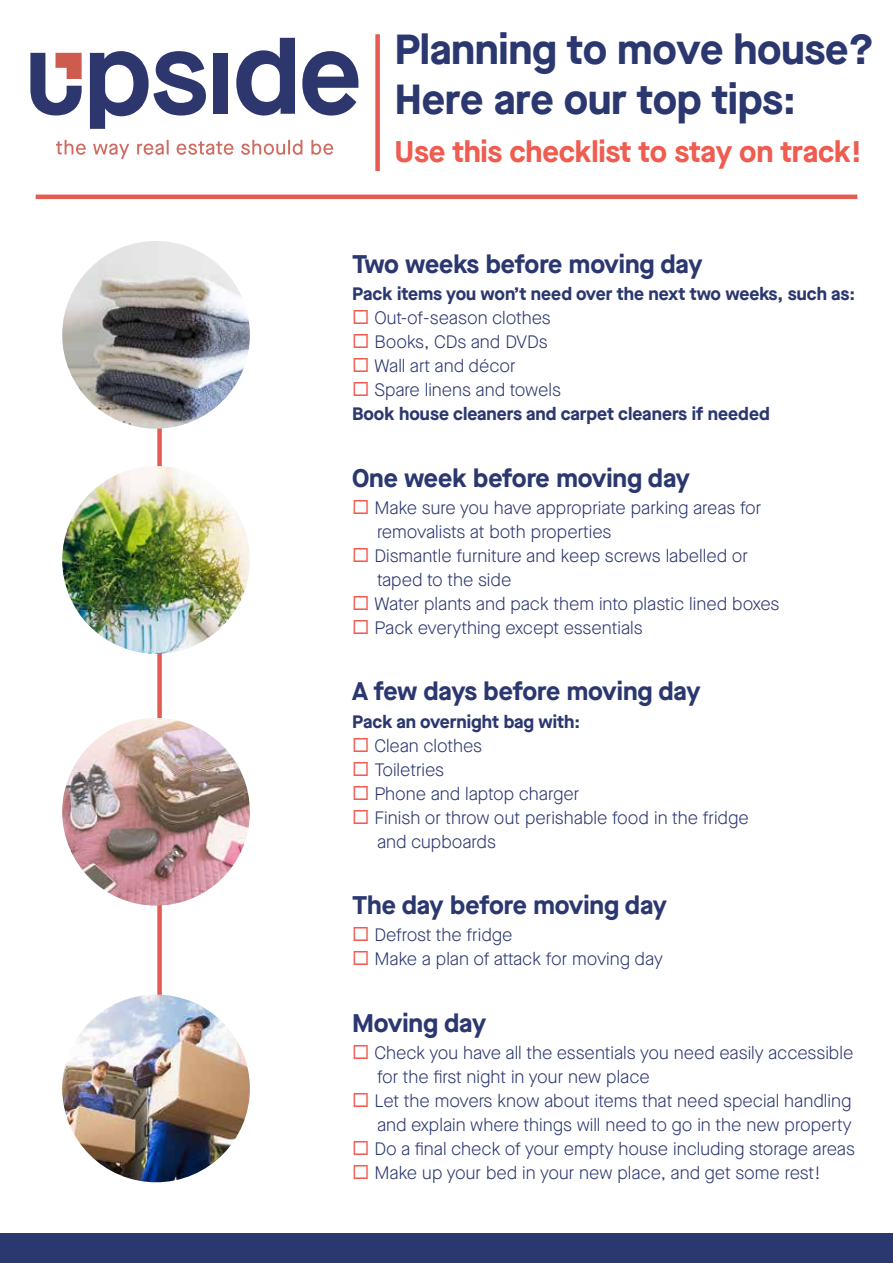
<style>
.page{position:relative;width:893px;height:1263px;background:#fff}
.page>*{position:absolute;margin:0;border:0;box-sizing:border-box;transform-origin:0 0}
.t1{font:700 42px/50.4px "Maison Neue";letter-spacing:-.01em;color:#2b376f}
.t2{font:700 29.85px "Maison Neue";letter-spacing:-.01em;color:#ef5c50}
.t3{font:700 25.5px "Maison Neue";color:#2b376f}
.t4{font:300 18px/24px "Maison Neue";color:#2b376f}
.t5{font:700 18px/24px "Maison Neue";color:#2b376f}
.s1{color:#ef5c50}
.s2{font-weight:300}
</style>
<div class="page">
<svg style="left:56px;top:140px;width:277px;height:19px"></svg>
<div style="left:213px;top:53px;width:15px;height:61px;background:#2d376e"></div>
<svg style="left:302px;top:51px;width:56px;height:65px"></svg>
<svg style="left:236px;top:38px;width:59px;height:78px"></svg>
<svg style="left:90px;top:51px;width:116px;height:78px"></svg>
<svg style="left:30px;top:53px;width:52px;height:62px"></svg>
<hr style="left:36px;top:195px;width:821px;height:4px;background:#e45c50">
<div style="left:157px;top:395px;width:5px;height:703px;background:#e45c50"></div>
<div style="left:375px;top:34px;width:5px;height:137px;background:#e45c50"></div>
<img style="left:62px;top:241px;width:188px;height:188px;border-radius:94px">
<img style="left:62px;top:466px;width:188px;height:188px;border-radius:94px">
<img style="left:62px;top:718px;width:188px;height:188px;border-radius:94px">
<img style="left:62px;top:994px;width:188px;height:188px;border-radius:94px">
<div style="left:0;top:1233px;width:893px;height:30px;background:#2b376f"></div>
<h1 class="t1" style="left:394px;top:23px;width:482px">Planning to move house?<br>Here are our top tips:</h1>
<h2 class="t2" style="left:394px;top:130px;width:469px">Use this checklist to stay on track!</h2>
<h3 class="t3" style="left:352px;top:246px;width:352px">Two weeks before moving day</h3>
<p class="t5" style="left:352px;top:281px;width:505px">Pack items you won’t need over the next two weeks, such as:</p>
<p class="t4" style="left:352px;top:306px;width:200px"><span class="s1">◻</span> Out-of-season clothes</p>
<p class="t4" style="left:352px;top:330px;width:197px"><span class="s1">◻</span> Books, CDs and DVDs</p>
<p class="t4" style="left:352px;top:354px;width:165px"><span class="s1">◻</span> Wall art and décor</p>
<p class="t5" style="left:352px;top:377px;width:419px"><span class="s1">◻</span> <span class="s2">Spare linens and towels<br></span>Book house cleaners and carpet cleaners if needed</p>
<h3 class="t3" style="left:352px;top:460px;width:339px">One week before moving day</h3>
<p class="t4" style="left:377px;top:495px;width:386px;text-indent:-25px"><span class="s1">◻</span> Make sure you have appropriate parking areas for removalists at both properties</p>
<p class="t4" style="left:377px;top:543px;width:372px;text-indent:-25px"><span class="s1">◻</span> Dismantle furniture and keep screws labelled or taped to the side</p>
<p class="t4" style="left:352px;top:591px;width:429px"><span class="s1">◻</span> Water plants and pack them into plastic lined boxes</p>
<p class="t4" style="left:352px;top:615px;width:292px"><span class="s1">◻</span> Pack everything except essentials</p>
<h3 class="t3" style="left:352px;top:673px;width:350px">A few days before moving day</h3>
<p class="t5" style="left:352px;top:709px;width:230px">Pack an overnight bag with:</p>
<p class="t4" style="left:352px;top:733px;width:132px"><span class="s1">◻</span> Clean clothes</p>
<p class="t4" style="left:352px;top:757px;width:94px"><span class="s1">◻</span> Toiletries</p>
<p class="t4" style="left:352px;top:781px;width:229px"><span class="s1">◻</span> Phone and laptop charger</p>
<p class="t4" style="left:377px;top:805px;width:373px;text-indent:-25px"><span class="s1">◻</span> Finish or throw out perishable food in the fridge and cupboards</p>
<h3 class="t3" style="left:352px;top:887px;width:316px">The day before moving day</h3>
<p class="t4" style="left:352px;top:923px;width:162px"><span class="s1">◻</span> Defrost the fridge</p>
<p class="t4" style="left:352px;top:947px;width:313px"><span class="s1">◻</span> Make a plan of attack for moving day</p>
<h3 class="t3" style="left:352px;top:1005px;width:136px">Moving day</h3>
<p class="t4" style="left:377px;top:1041px;width:478px;text-indent:-25px"><span class="s1">◻</span> Check you have all the essentials you need easily accessible for the first night in your new place</p>
<p class="t4" style="left:352px;top:1089px;width:501px;text-align:right"><span class="s1">◻</span> Let the movers know about items that need special handling and explain where things will need to go in the new property</p>
<p class="t4" style="left:352px;top:1137px;width:505px"><span class="s1">◻</span> Do a final check of your empty house including storage areas</p>
<p class="t4" style="left:352px;top:1161px;width:471px"><span class="s1">◻</span> Make up your bed in your new place, and get some rest!</p>
</div>
